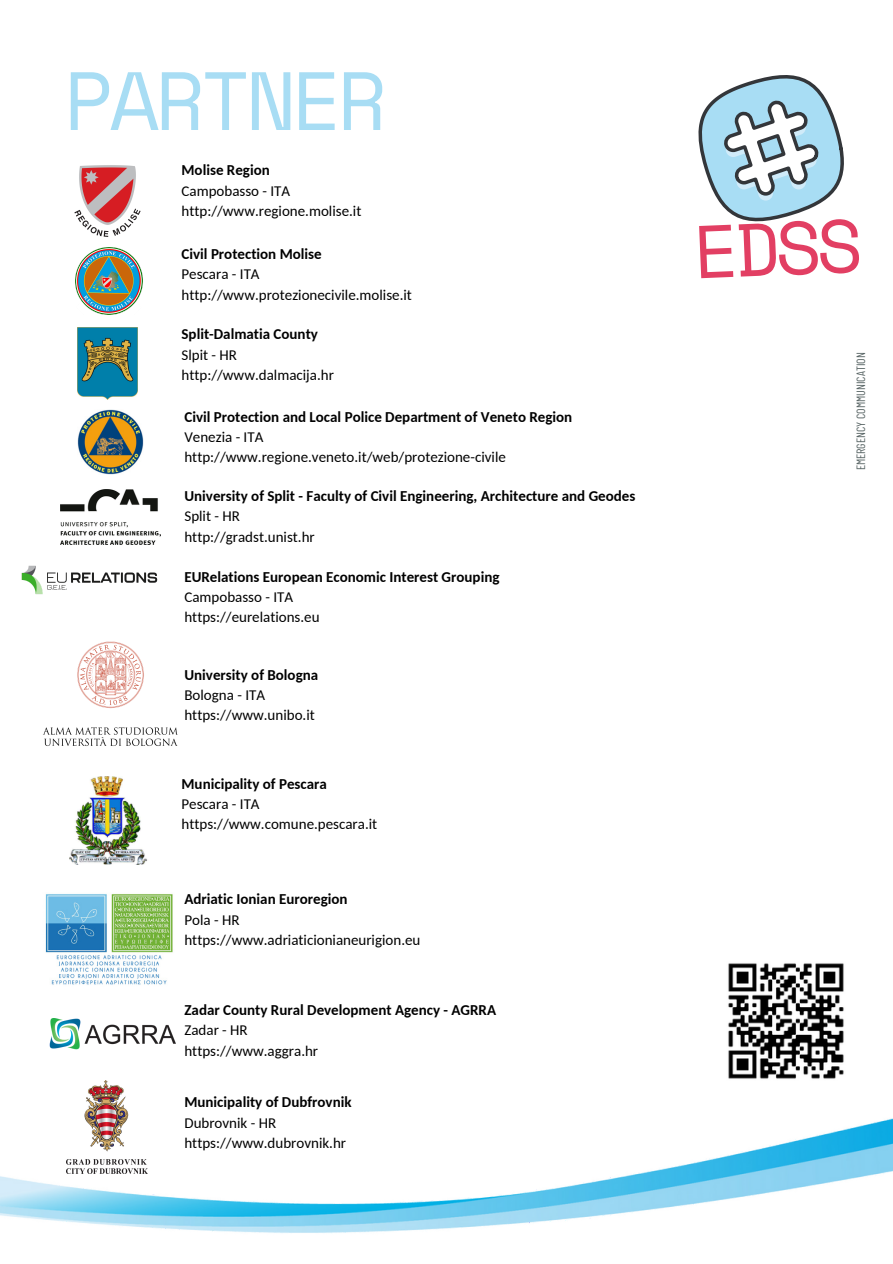
<style>
.page{position:relative;width:893px;height:1264px;background:#fff}
.page>*{position:absolute;margin:0;border:0;box-sizing:border-box;transform-origin:0 0}
.t1{font:82.5px "Space Mono";letter-spacing:-.06em;color:#a8ddf4}
.t2{font:74.55px "Space Mono";color:#e23f63}
.t3{font:15px/20.2px "Carlito";color:#000}
.t4{font:700 15px "Carlito";color:#000}
.t5{font:12px "Barlow Condensed";color:#556262}
</style>
<div class="page">
<svg style="left:698px;top:75px;width:146px;height:147px"></svg>
<img style="left:728px;top:963px;width:116px;height:105px">
<img style="left:0;top:1068px;width:892px;height:165px">
<img style="left:74px;top:165px;width:67px;height:72px">
<img style="left:75px;top:247px;width:67px;height:68px">
<img style="left:78px;top:327px;width:59px;height:72px">
<img style="left:78px;top:409px;width:65px;height:66px">
<img style="left:60px;top:489px;width:100px;height:55px">
<img style="left:21px;top:565px;width:137px;height:30px">
<img style="left:43px;top:641px;width:135px;height:105px">
<img style="left:70px;top:776px;width:77px;height:88px">
<img style="left:45px;top:894px;width:128px;height:91px">
<img style="left:49px;top:1018px;width:126px;height:31px">
<img style="left:67px;top:1079px;width:81px;height:94px">
<h1 class="t1" style="left:64px;top:38px;width:325px">PARTNER</h1>
<p class="t4" style="left:181px;top:164px;width:90px">Molise Region</p>
<p class="t3" style="left:181px;top:182px;width:181px">Campobasso - ITA http://www.regione.molise.it</p>
<p class="t4" style="left:181px;top:248px;width:142px">Civil Protection Molise</p>
<p class="t3" style="left:181px;top:265px;width:232px">Pescara - ITA http://www.protezionecivile.molise.it</p>
<p class="t4" style="left:181px;top:328px;width:138px">Split-Dalmatia County</p>
<p class="t3" style="left:181px;top:345px;width:154px">Slpit - HR http://www.dalmacija.hr</p>
<p class="t4" style="left:184px;top:410px;width:389px">Civil Protection and Local Police Department of Veneto Region</p>
<p class="t3" style="left:184px;top:428px;width:323px">Venezia - ITA http://www.regione.veneto.it/web/protezione-civile</p>
<p class="t4" style="left:184px;top:490px;width:452px">University of Split - Faculty of Civil Engineering, Architecture and Geodes</p>
<p class="t3" style="left:184px;top:507px;width:132px">Split - HR http://gradst.unist.hr</p>
<p class="t4" style="left:184px;top:570px;width:316px">EURelations European Economic Interest Grouping</p>
<p class="t3" style="left:184px;top:588px;width:137px">Campobasso - ITA https://eurelations.eu</p>
<p class="t4" style="left:184px;top:668px;width:135px">University of Bologna</p>
<p class="t3" style="left:184px;top:686px;width:132px">Bologna - ITA https://www.unibo.it</p>
<p class="t4" style="left:181px;top:777px;width:147px">Municipality of Pescara</p>
<p class="t3" style="left:181px;top:795px;width:197px">Pescara - ITA https://www.comune.pescara.it</p>
<p class="t4" style="left:184px;top:893px;width:165px">Adriatic Ionian Euroregion</p>
<p class="t3" style="left:184px;top:910px;width:237px">Pola - HR https://www.adriaticionianeurigion.eu</p>
<p class="t4" style="left:184px;top:1003px;width:313px">Zadar County Rural Development Agency - AGRRA</p>
<p class="t3" style="left:184px;top:1021px;width:135px">Zadar - HR https://www.aggra.hr</p>
<p class="t4" style="left:184px;top:1096px;width:169px">Municipality of Dubfrovnik</p>
<p class="t3" style="left:184px;top:1113px;width:163px">Dubrovnik - HR https://www.dubrovnik.hr</p>
<h2 class="t2" style="left:691px;top:195px;width:171px;rotate:-2deg">EDSS</h2>
<p class="t5" style="left:853px;top:470px;width:119px;rotate:-90deg">EMERGENCY COMMUNICATION</p>
</div>
